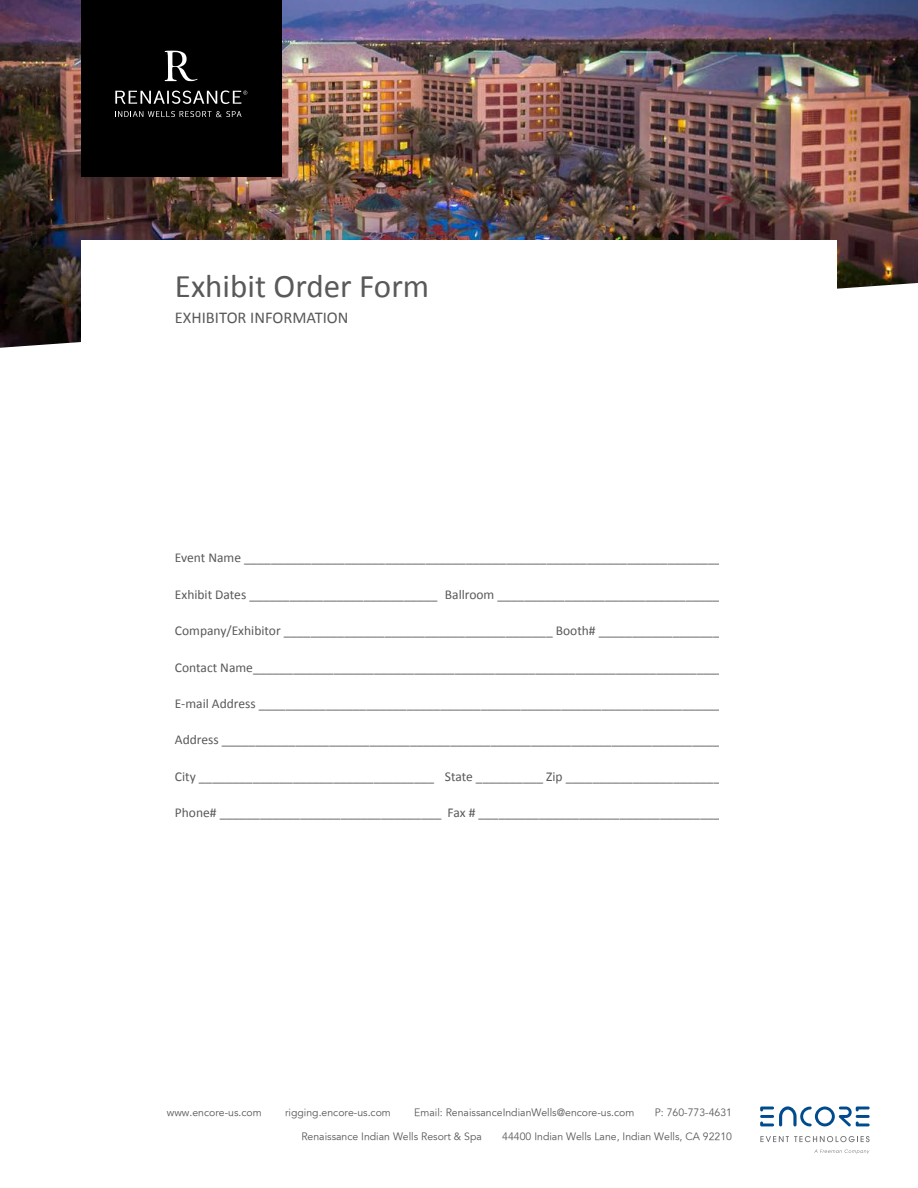
<style>
.page{position:relative;width:918px;height:1188px;background:#fff}
.page>*{position:absolute;margin:0;border:0;box-sizing:border-box;transform-origin:0 0}
.t1{font:33px "Calibri";color:#58595b}
.t2{font:16.5px "Calibri";color:#58595b}
.t3{font:13.5px "Calibri";color:#58595b}
.t4{font:10.5px "Avenir";color:#58595b}
</style>
<div class="page">
<img style="left:0;top:0;width:918px;height:348px">
<div style="left:81px;top:0;width:201px;height:176px;background:#000"></div>
<svg style="left:115px;top:90px;width:132px;height:14px"></svg>
<svg style="left:165px;top:51px;width:33px;height:30px"></svg>
<svg style="left:115px;top:111px;width:127px;height:6px"></svg>
<svg style="left:760px;top:1136px;width:110px;height:6px"></svg>
<svg style="left:814px;top:1149px;width:55px;height:5px"></svg>
<svg style="left:760px;top:1106px;width:110px;height:20px"></svg>
<div style="left:81px;top:240px;width:756px;height:324px;background:#fff"></div>
<h1 class="t1" style="left:175px;top:265px;width:256px">Exhibit Order Form</h1>
<p class="t2" style="left:175px;top:307px;width:175px">EXHIBITOR INFORMATION</p>
<p class="t3" style="left:175px;top:549px;width:548px">Event Name _______________________________________________________________________</p>
<p class="t3" style="left:175px;top:586px;width:553px">Exhibit Dates ____________________________ Ballroom __________________________________</p>
<p class="t3" style="left:175px;top:622px;width:553px">Company/Exhibitor ________________________________________ Booth# ___________________</p>
<p class="t3" style="left:175px;top:659px;width:550px">Contact Name______________________________________________________________________</p>
<p class="t3" style="left:175px;top:695px;width:549px">E-mail Address _____________________________________________________________________</p>
<p class="t3" style="left:175px;top:731px;width:553px">Address ___________________________________________________________________________</p>
<p class="t3" style="left:175px;top:768px;width:554px">City ___________________________________ State __________ Zip ________________________</p>
<p class="t3" style="left:175px;top:804px;width:554px">Phone# _________________________________ Fax # _____________________________________</p>
<p class="t4" style="left:167px;top:1107px;width:96px">www.encore-us.com</p>
<p class="t4" style="left:285px;top:1107px;width:107px">rigging.encore-us.com</p>
<p class="t4" style="left:414px;top:1107px;width:222px">Email: RenaissanceIndianWells@encore-us.com</p>
<p class="t4" style="left:655px;top:1107px;width:79px">P: 760-773-4631</p>
<p class="t4" style="left:301px;top:1131px;width:182px">Renaissance Indian Wells Resort &amp; Spa</p>
<p class="t4" style="left:502px;top:1131px;width:231px">44400 Indian Wells Lane, Indian Wells, CA 92210</p>
</div>
